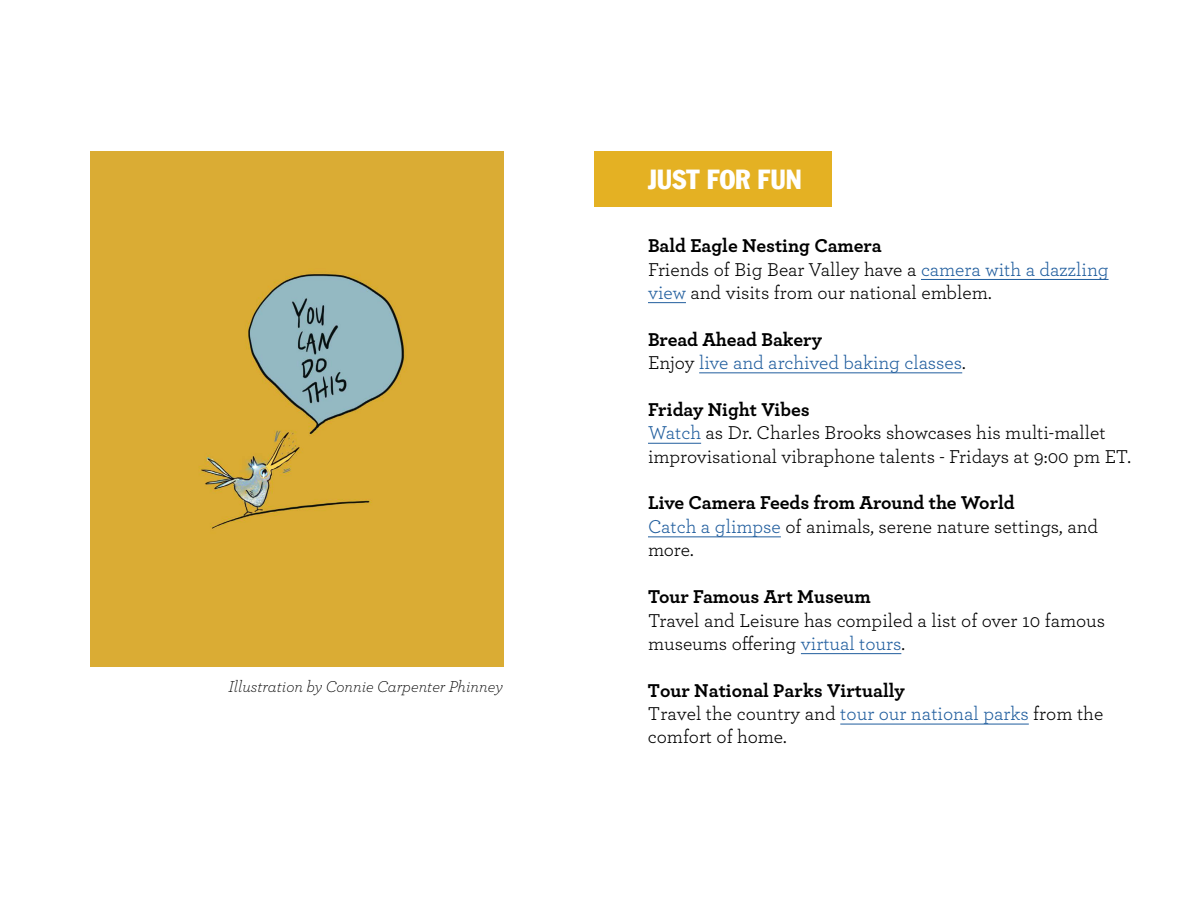
<style>
.page{position:relative;width:1188px;height:918px;background:#fff}
.page>*{position:absolute;margin:0;border:0;box-sizing:border-box;transform-origin:0 0}
.t1{font:27px "Franklin Gothic Condensed";color:#fff}
.t2{font:19.5px/23.4px "Archer";color:#000}
.t3{font:19.5px/23.4px "Archer";letter-spacing:-.005em;color:#215e9e}
.t4{font:700 19.5px "Archer";color:#000}
.t5{font:italic 300 16.5px "Archer";color:#000}
.s1{font-weight:700}
.s2{color:#215e9e}
.s3{font-weight:700;color:#000}
.s4{color:#000}
</style>
<div class="page">
<img style="left:91px;top:151px;width:412px;height:515px">
<div style="left:594px;top:151px;width:238px;height:56px;background:#e4b123"></div>
<hr style="left:840px;top:724px;width:189px;height:1px;background:#215e9e">
<hr style="left:801px;top:653px;width:100px;height:1px;background:#215e9e">
<hr style="left:648px;top:536px;width:133px;height:1px;background:#215e9e">
<hr style="left:648px;top:443px;width:53px;height:1px;background:#215e9e">
<hr style="left:699px;top:372px;width:263px;height:1px;background:#215e9e">
<hr style="left:648px;top:302px;width:38px;height:1px;background:#215e9e">
<hr style="left:921px;top:279px;width:188px;height:1px;background:#215e9e">
<p class="t5" style="left:229px;top:676px;width:276px">Illustration by Connie Carpenter Phinney</p>
<h1 class="t1" style="left:648px;top:163px;width:155px">JUST FOR FUN</h1>
<p class="t2" style="left:648px;top:233px;width:462px"><span class="s1">Bald Eagle Nesting Camera<br></span>Friends of Big Bear Valley have a <span class="s2">camera with a dazzling view</span> and visits from our national emblem.</p>
<p class="t3" style="left:648px;top:327px;width:319px"><span class="s3">Bread Ahead Bakery<br></span><span class="s4">Enjoy</span> live and archived baking classes<span class="s4">.</span></p>
<p class="t2" style="left:648px;top:397px;width:485px"><span class="s1">Friday Night Vibes<br></span><span class="s2">Watch</span> as Dr. Charles Brooks showcases his multi-mallet improvisational vibraphone talents - Fridays at 9:00 pm ET.</p>
<p class="t2" style="left:648px;top:490px;width:452px"><span class="s1">Live Camera Feeds from Around the World<br></span><span class="s2">Catch a glimpse</span> of animals, serene nature settings, and more.</p>
<p class="t4" style="left:648px;top:581px;width:224px">Tour Famous Art Museum</p>
<p class="t2" style="left:648px;top:608px;width:459px">Travel and Leisure has compiled a list of over 10 famous museums offering <span class="s2">virtual tours</span>.</p>
<p class="t2" style="left:648px;top:678px;width:457px"><span class="s1">Tour National Parks Virtually<br></span>Travel the country and <span class="s2">tour our national parks</span> from the comfort of home.</p>
</div>
